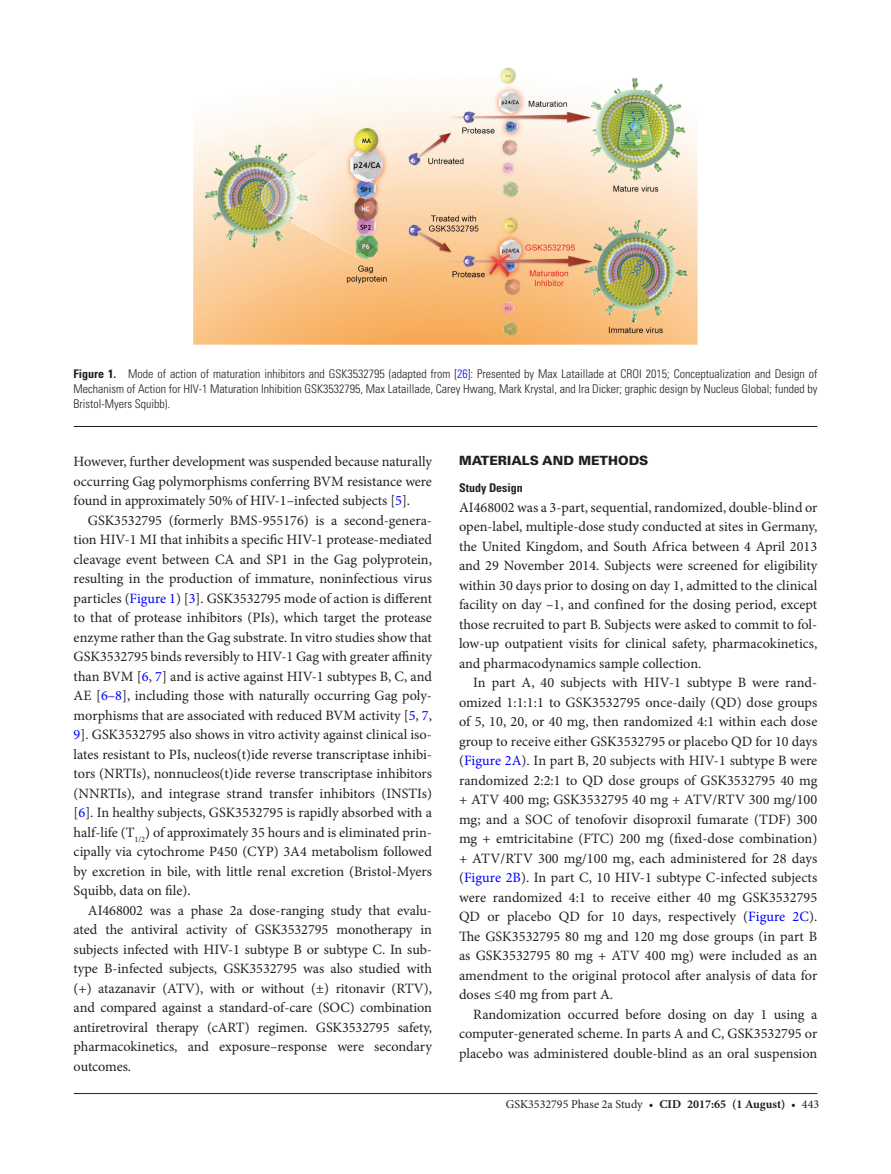
<style>
.page{position:relative;width:891px;height:1174px;background:#fff}
.page>*{position:absolute;margin:0;border:0;box-sizing:border-box;transform-origin:0 0}
.t1{font:14.25px/19.5px "Minion Pro";letter-spacing:-.005em;color:#231f20;text-align:justify}
.t2{font:900 12.75px "Univers LT Std";color:#231f20}
.t3{font:300 condensed 12px/15px "Univers LT Std";color:#231f20;text-align:justify}
.t4{font:12px "Minion Pro";color:#231f20}
.t5{font:700 condensed 12px "Univers LT Std";color:#231f20}
.s1{font-weight:700}
.s2{color:#00f}
</style>
<div class="page">
<hr style="left:74px;top:1093px;width:743px;height:1px;background:#231f20">
<hr style="left:74px;top:426px;width:743px;height:1px;background:#231f20">
<img style="left:193px;top:67px;width:505px;height:277px">
<p class="t3" style="left:74px;top:366px;width:745px"><span class="s1">Figure 1.</span> Mode of action of maturation inhibitors and GSK3532795 (adapted from [<span class="s2">26</span>]: Presented by Max Lataillade at CROI 2015; Conceptualization and Design of Mechanism of Action for HIV-1 Maturation Inhibition GSK3532795, Max Lataillade, Carey Hwang, Mark Krystal, and Ira Dicker; graphic design by Nucleus Global; funded by Bristol-Myers Squibb).</p>
<p class="t1" style="left:74px;top:452px;width:360px">However, further development was suspended because naturally occurring Gag polymorphisms conferring BVM resistance were found in approximately 50% of HIV-1–infected subjects [<span class="s2">5</span>].</p>
<p class="t1" style="left:74px;top:511px;width:360px;text-indent:14px">GSK3532795 (formerly BMS-955176) is a second-genera&shy;tion HIV-1 MI that inhibits a specific HIV-1 protease-mediated cleavage event between CA and SP1 in the Gag polyprotein, resulting in the production of immature, noninfectious virus particles (<span class="s2">Figure 1</span>) [<span class="s2">3</span>]. GSK3532795 mode of action is different to that of protease inhibitors (PIs), which target the protease enzyme rather than the Gag substrate. In vitro studies show that GSK3532795 binds reversibly to HIV-1 Gag with greater affinity than BVM [<span class="s2">6</span>, <span class="s2">7</span>] and is active against HIV-1 subtypes B, C, and AE [<span class="s2">6–8</span>], including those with naturally occurring Gag poly&shy;morphisms that are associated with reduced BVM activity [<span class="s2">5</span>, <span class="s2">7</span>, <span class="s2">9</span>]. GSK3532795 also shows in vitro activity against clinical iso&shy;lates resistant to PIs, nucleos(t)ide reverse transcriptase inhibi&shy;tors (NRTIs), nonnucleos(t)ide reverse transcriptase inhibitors (NNRTIs), and integrase strand transfer inhibitors (INSTIs) [<span class="s2">6</span>]. In healthy subjects, GSK3532795 is rapidly absorbed with a half-life (T<sub>1/2</sub>) of approximately 35 hours and is eliminated prin&shy;cipally via cytochrome P450 (CYP) 3A4 metabolism followed by excretion in bile, with little renal excretion (Bristol-Myers Squibb, data on file).</p>
<p class="t1" style="left:74px;top:901px;width:360px;text-indent:14px">AI468002 was a phase 2a dose-ranging study that evalu&shy;ated the antiviral activity of GSK3532795 monotherapy in subjects infected with HIV-1 subtype B or subtype C. In sub&shy;type B-infected subjects, GSK3532795 was also studied with (+) atazanavir (ATV), with or without (±) ritonavir (RTV), and compared against a standard-of-care (SOC) combination antiretroviral therapy (cART) regimen. GSK3532795 safety, pharmacokinetics, and exposure–response were secondary outcomes.</p>
<p class="t2" style="left:459px;top:453px;width:191px">MATERIALS AND METHODS</p>
<p class="t5" style="left:459px;top:481px;width:65px">Study Design</p>
<p class="t1" style="left:459px;top:498px;width:360px">AI468002 was a 3-part, sequential, randomized, double-blind or open-label, multiple-dose study conducted at sites in Germany, the United Kingdom, and South Africa between 4 April 2013 and 29 November 2014. Subjects were screened for eligibility within 30 days prior to dosing on day 1, admitted to the clinical facility on day –1, and confined for the dosing period, except those recruited to part B. Subjects were asked to commit to fol&shy;low-up outpatient visits for clinical safety, pharmacokinetics, and pharmacodynamics sample collection.</p>
<p class="t1" style="left:459px;top:673px;width:360px;text-indent:14px">In part A, 40 subjects with HIV-1 subtype B were rand&shy;omized 1:1:1:1 to GSK3532795 once-daily (QD) dose groups of 5, 10, 20, or 40 mg, then randomized 4:1 within each dose group to receive either GSK3532795 or placebo QD for 10 days (<span class="s2">Figure 2A</span>). In part B, 20 subjects with HIV-1 subtype B were randomized 2:2:1 to QD dose groups of GSK3532795 40 mg + ATV 400 mg; GSK3532795 40 mg + ATV/RTV 300 mg/100 mg; and a SOC of tenofovir disoproxil fumarate (TDF) 300 mg + emtricitabine (FTC) 200 mg (fixed-dose combination) + ATV/RTV 300 mg/100 mg, each administered for 28 days (<span class="s2">Figure 2B</span>). In part C, 10 HIV-1 subtype C-infected subjects were randomized 4:1 to receive either 40 mg GSK3532795<br>QD or placebo QD for 10 days, respectively (<span class="s2">Figure 2C</span>).<br>The GSK3532795 80 mg and 120 mg dose groups (in part B as GSK3532795 80 mg + ATV 400 mg) were included as an amendment to the original protocol after analysis of data for doses ≤40 mg from part A.</p>
<p class="t1" style="left:459px;top:1004px;width:360px;text-indent:14px">Randomization occurred before dosing on day 1 using a computer-generated scheme. In parts A and C, GSK3532795 or placebo was administered double-blind as an oral suspension</p>
<p class="t4" style="left:506px;top:1096px;width:315px">GSK3532795 Phase 2a Study • <span class="s1">CID 2017:65 (1 August)</span> • 443</p>
</div>
